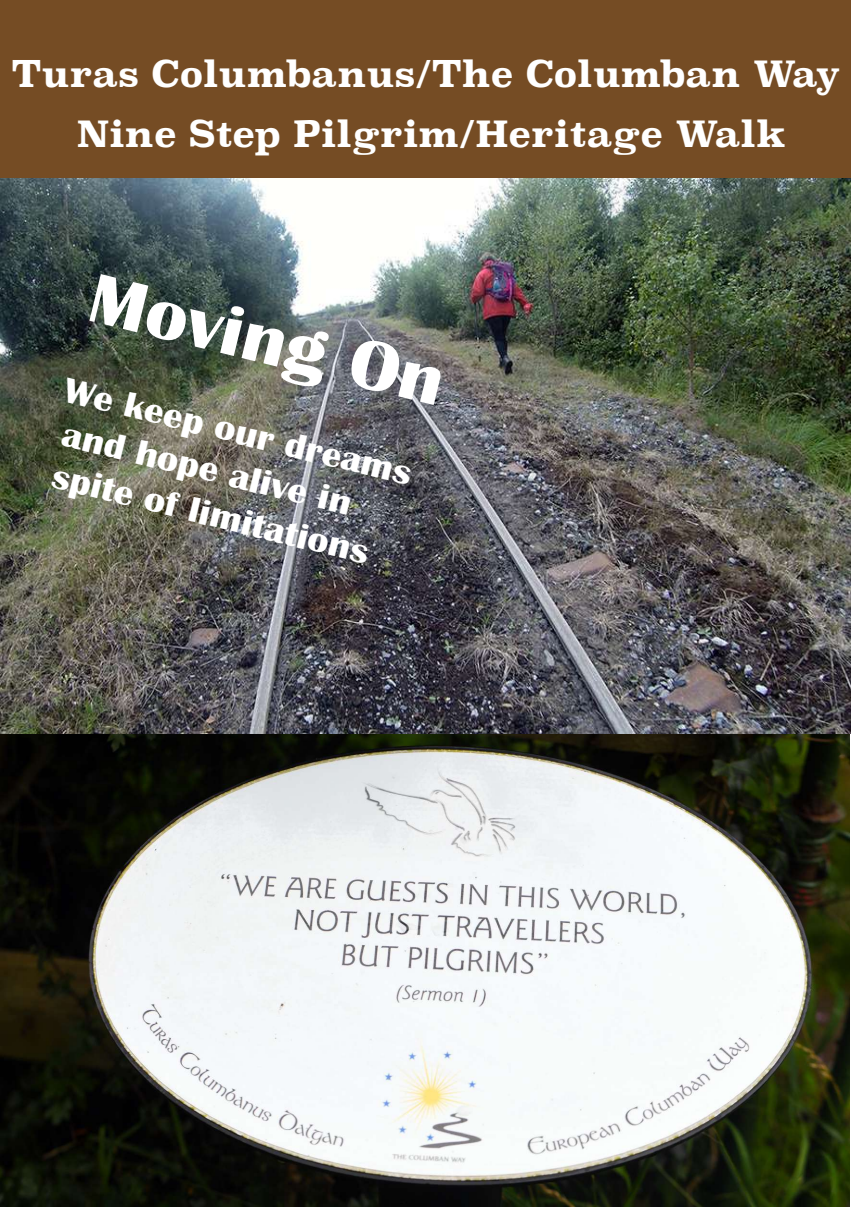
<style>
.page{position:relative;width:860px;height:1209px;background:#fff}
.page>*{position:absolute;margin:0;border:0;box-sizing:border-box;transform-origin:0 0}
.t1{font:700 72px "Britannic";color:#fff}
.t2{font:700 72px "Britannic";color:#fff;scale:1.09 1}
.t3{font:700 36px/60.5px "Superclarendon";color:#fff;text-align:center}
.t4{font:700 36px/43.2px "Britannic";color:#fff;scale:1.09 1}
</style>
<div class="page">
<div style="left:0;top:0;width:851px;height:183px;background:#754c24"></div>
<img style="left:0;top:733px;width:850px;height:473px">
<img style="left:0;top:179px;width:850px;height:554px">
<p class="t3" style="left:11px;top:43px;width:831px">Turas Columbanus/The Columban Way<br>Nine Step Pilgrim/Heritage Walk</p>
<h1 class="t2" style="left:100px;top:261px;width:334px;rotate:14deg">Moving On</h1>
<p class="t4" style="left:70px;top:367px;width:329px;rotate:14deg">We keep our dreams and hope alive in spite of limitations</p>
<h1 class="t1" style="left:96px;top:403px;width:308px;rotate:11deg">Discovery</h1>
</div>
